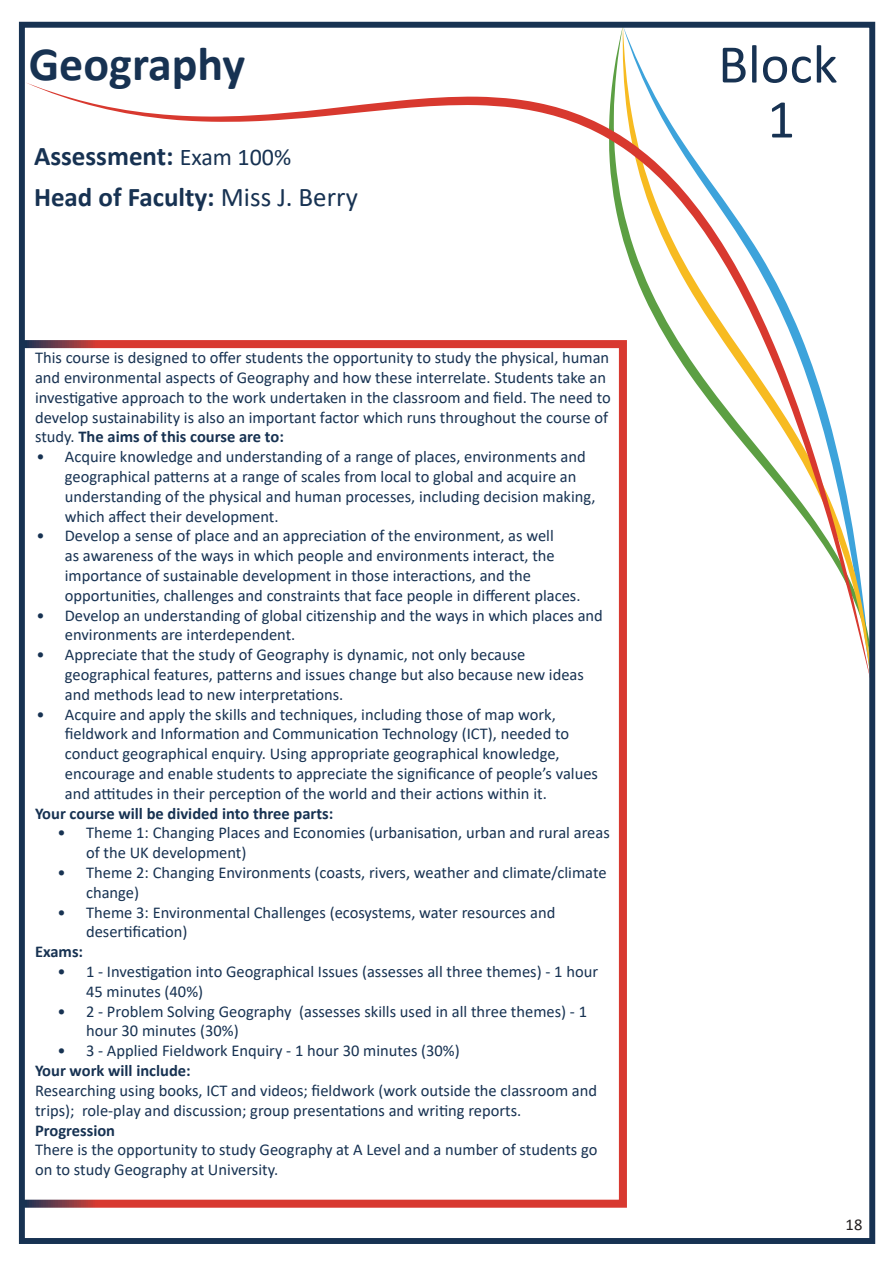
<style>
.page{position:relative;width:893px;height:1263px;background:#fff}
.page>*{position:absolute;margin:0;border:0;box-sizing:border-box;transform-origin:0 0}
.t1{font:54.9px/55.1px "Calibri";color:#173252;text-align:center}
.Course_Title{font:700 48px "Calibri";color:#173252}
.Course_Details{font:700 27px "Calibri";color:#173252}
.General_Text{font:16.5px/19.8px "Calibri";color:#173252}
.General_Text-2{font:700 16.5px "Calibri";color:#173252}
.t2{font:16.5px "Calibri";color:#231f20}
.s1{font-weight:400;font-size:24px}
.s2{font-weight:400}
.s3{font-weight:700}
</style>
<div class="page">
<div style="left:20px;top:340px;width:607px;height:868px;border:8px solid #fff"></div>
<svg style="left:26px;top:82px;width:842px;height:602px"></svg>
<div style="left:19px;top:22px;width:856px;height:1222px;border:6px solid #173252"></div>
<p class="Course_Title" style="left:29px;top:30px;width:218px">Geography</p>
<p class="Course_Details" style="left:34px;top:137px;width:259px">Assessment: <span class="s1">Exam 100%</span></p>
<p class="Course_Details" style="left:34px;top:178px;width:325px">Head of Faculty: <span class="s2">Miss J. Berry</span></p>
<p class="General_Text" style="left:35px;top:347px;width:577px">This course is designed to offer students the opportunity to study the physical, human and environmental aspects of Geography and how these interrelate. Students take an investigative approach to the work undertaken in the classroom and field. The need to develop sustainability is also an important factor which runs throughout the course of study. <span class="s3">The aims of this course are to:</span></p>
<p class="General_Text" style="left:65px;top:446px;width:532px;text-indent:-28px">• Acquire knowledge and understanding of a range of places, environments and geographical patterns at a range of scales from local to global and acquire an understanding of the physical and human processes, including decision making, which affect their development.</p>
<p class="General_Text" style="left:65px;top:526px;width:517px;text-indent:-28px">• Develop a sense of place and an appreciation of the environment, as well<br>as awareness of the ways in which people and environments interact, the importance of sustainable development in those interactions, and the opportunities, challenges and constraints that face people in different places.</p>
<p class="General_Text" style="left:65px;top:605px;width:540px;text-indent:-28px">• Develop an understanding of global citizenship and the ways in which places and environments are interdependent.</p>
<p class="General_Text" style="left:65px;top:644px;width:521px;text-indent:-28px">• Appreciate that the study of Geography is dynamic, not only because geographical features, patterns and issues change but also because new ideas and methods lead to new interpretations.</p>
<p class="General_Text" style="left:65px;top:704px;width:535px;text-indent:-28px">• Acquire and apply the skills and techniques, including those of map work, fieldwork and Information and Communication Technology (ICT), needed to conduct geographical enquiry. Using appropriate geographical knowledge, encourage and enable students to appreciate the significance of people’s values and attitudes in their perception of the world and their actions within it.</p>
<p class="General_Text-2" style="left:35px;top:801px;width:300px">Your course will be divided into three parts:</p>
<p class="General_Text" style="left:86px;top:823px;width:525px;text-indent:-28px">• Theme 1: Changing Places and Economies (urbanisation, urban and rural areas of the UK development)</p>
<p class="General_Text" style="left:86px;top:862px;width:522px;text-indent:-28px">• Theme 2: Changing Environments (coasts, rivers, weather and climate/climate change)</p>
<p class="General_Text" style="left:86px;top:902px;width:471px;text-indent:-28px">• Theme 3: Environmental Challenges (ecosystems, water resources and desertification)</p>
<p class="General_Text-2" style="left:35px;top:940px;width:50px">Exams:</p>
<p class="General_Text" style="left:86px;top:961px;width:513px;text-indent:-28px">• 1 - Investigation into Geographical Issues (assesses all three themes) - 1 hour<br>45 minutes (40%)</p>
<p class="General_Text" style="left:86px;top:1001px;width:502px;text-indent:-28px">• 2 - Problem Solving Geography (assesses skills used in all three themes) - 1 hour 30 minutes (30%)</p>
<p class="General_Text" style="left:58px;top:1040px;width:404px">• 3 - Applied Fieldwork Enquiry - 1 hour 30 minutes (30%)</p>
<p class="General_Text-2" style="left:35px;top:1059px;width:157px">Your work will include:</p>
<p class="General_Text" style="left:35px;top:1080px;width:564px">Researching using books, ICT and videos; fieldwork (work outside the classroom and trips); role-play and discussion; group presentations and writing reports.</p>
<p class="General_Text-2" style="left:35px;top:1118px;width:82px">Progression</p>
<p class="General_Text" style="left:35px;top:1139px;width:564px">There is the opportunity to study Geography at A Level and a number of students go on to study Geography at University.</p>
<h1 class="t1" style="left:718px;top:35px;width:121px">Block<br>1</h1>
<p class="t2" style="left:846px;top:1213px;width:18px">18</p>
</div>
